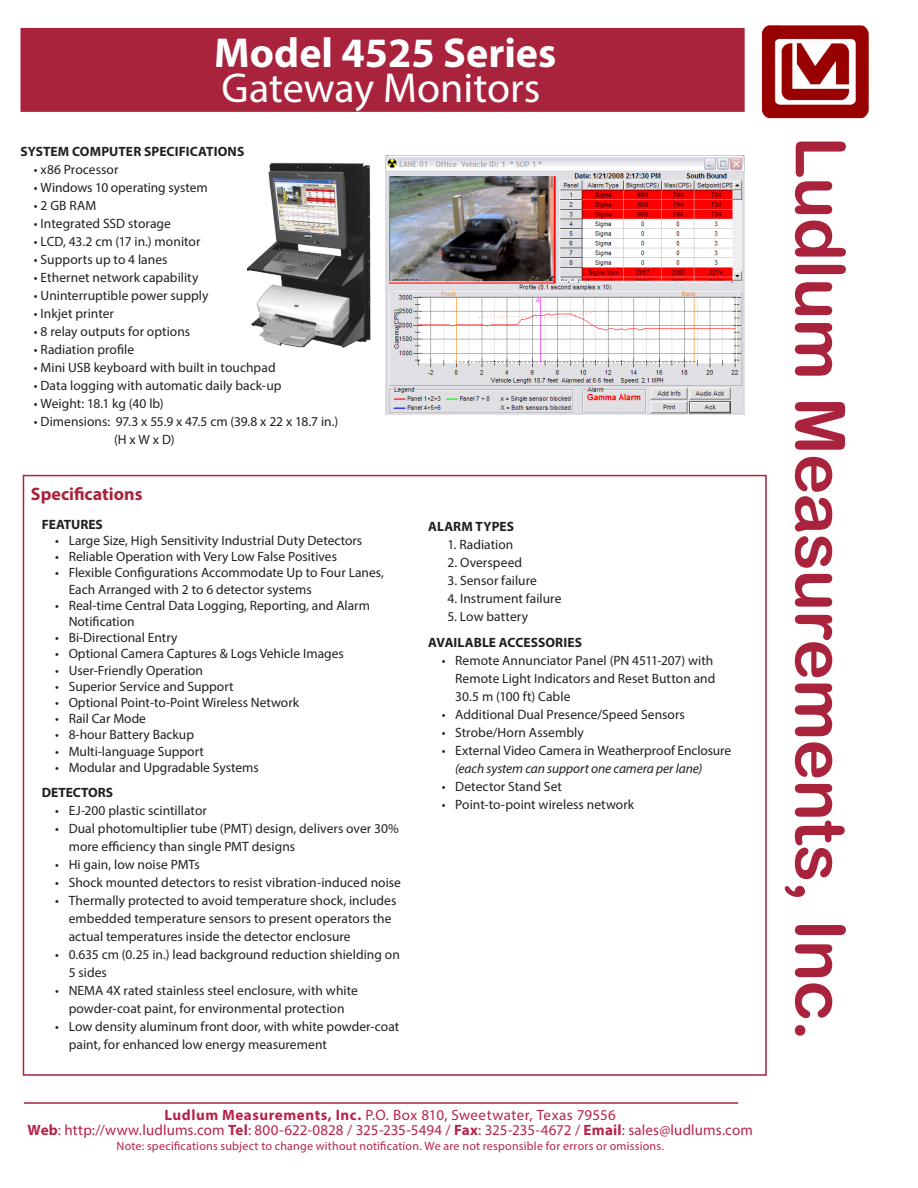
<style>
.page{position:relative;width:918px;height:1188px;background:#fff}
.page>*{position:absolute;margin:0;border:0;box-sizing:border-box;transform-origin:0 0}
.t1{font:69px "Arial Rounded MT Bold";letter-spacing:-.015em;color:#a9233d}
.t2{font:700 42px "Myriad Pro";color:#fff}
.t3{font:42px "Myriad Pro";color:#fff}
.Subhead_2{font:700 18px "Myriad Pro";color:#a9233d}
.t4{font:15px "Myriad Pro";letter-spacing:.01em;color:#b72348}
.t5{font:13.5px/18px "Myriad Pro";color:#231f20}
.t6{font:700 13.5px "Myriad Pro";letter-spacing:.005em;color:#231f20}
.t7{font:12px "Myriad Pro";letter-spacing:.02em;color:#b72348}
.s1{font-style:italic}
.s2{font-weight:700}
.s3{font-size:72px}
</style>
<div class="page">
<hr style="left:24px;top:1102px;width:714px;height:2px;background:#a9233d">
<div style="left:20px;top:28px;width:725px;height:84px;border:6px solid #a9233d"></div>
<div style="left:23px;top:31px;width:716px;height:78px;background:#a9233d"></div>
<img style="left:761px;top:25px;width:108px;height:93px">
<img style="left:248px;top:155px;width:143px;height:193px">
<img style="left:386px;top:156px;width:359px;height:259px">
<p class="t2" style="left:214px;top:26px;width:344px">Model 4525 Series</p>
<p class="t3" style="left:222px;top:62px;width:320px">Gateway Monitors</p>
<p class="t6" style="left:20px;top:142px;width:225px">SYSTEM COMPUTER SPECIFICATIONS</p>
<p class="t5" style="left:34px;top:160px;width:86px">• x86 Processor</p>
<p class="t5" style="left:34px;top:178px;width:175px">• Windows 10 operating system</p>
<p class="t5" style="left:34px;top:196px;width:64px">• 2 GB RAM</p>
<p class="t5" style="left:34px;top:214px;width:139px">• Integrated SSD storage</p>
<p class="t5" style="left:34px;top:232px;width:168px">• LCD, 43.2 cm (17 in.) monitor</p>
<p class="t5" style="left:34px;top:250px;width:135px">• Supports up to 4 lanes</p>
<p class="t5" style="left:34px;top:268px;width:166px">• Ethernet network capability</p>
<p class="t5" style="left:34px;top:286px;width:176px">• Uninterruptible power supply</p>
<p class="t5" style="left:34px;top:304px;width:82px">• Inkjet printer</p>
<p class="t5" style="left:34px;top:322px;width:158px">• 8 relay outputs for options</p>
<p class="t5" style="left:34px;top:340px;width:102px">• Radiation profile</p>
<p class="t5" style="left:34px;top:358px;width:243px">• Mini USB keyboard with built in touchpad</p>
<p class="t5" style="left:34px;top:376px;width:249px">• Data logging with automatic daily back-up</p>
<p class="t5" style="left:34px;top:394px;width:131px">• Weight: 18.1 kg (40 lb)</p>
<p class="t5" style="left:34px;top:412px;width:306px">• Dimensions: 97.3 x 55.9 x 47.5 cm (39.8 x 22 x 18.7 in.)</p>
<p class="t5" style="left:114px;top:430px;width:62px">(H x W x D)</p>
<p class="Subhead_2" style="left:31px;top:482px;width:113px">Specifications</p>
<p class="t6" style="left:42px;top:515px;width:63px">FEATURES</p>
<p class="t5" style="left:55px;top:531px;width:309px">• Large Size, High Sensitivity Industrial Duty Detectors</p>
<p class="t5" style="left:55px;top:547px;width:283px">• Reliable Operation with Very Low False Positives</p>
<p class="t5" style="left:69px;top:565px;width:317px;line-height:16.2px;text-indent:-14px">• Flexible Configurations Accommodate Up to Four Lanes,<br>Each Arranged with 2 to 6 detector systems</p>
<p class="t5" style="left:69px;top:597px;width:303px;line-height:16.2px;text-indent:-14px">• Real-time Central Data Logging, Reporting, and Alarm<br>Notification</p>
<p class="t5" style="left:55px;top:628px;width:124px">• Bi-Directional Entry</p>
<p class="t5" style="left:55px;top:645px;width:290px">• Optional Camera Captures &amp; Logs Vehicle Images</p>
<p class="t5" style="left:55px;top:661px;width:149px">• User-Friendly Operation</p>
<p class="t5" style="left:55px;top:677px;width:180px">• Superior Service and Support</p>
<p class="t5" style="left:55px;top:693px;width:245px">• Optional Point-to-Point Wireless Network</p>
<p class="t5" style="left:55px;top:709px;width:92px">• Rail Car Mode</p>
<p class="t5" style="left:55px;top:726px;width:140px">• 8-hour Battery Backup</p>
<p class="t5" style="left:55px;top:742px;width:150px">• Multi-language Support</p>
<p class="t5" style="left:55px;top:758px;width:205px">• Modular and Upgradable Systems</p>
<p class="t6" style="left:42px;top:784px;width:73px">DETECTORS</p>
<p class="t5" style="left:55px;top:802px;width:153px">• EJ-200 plastic scintillator</p>
<p class="t5" style="left:69px;top:820px;width:332px;text-indent:-14px">• Dual photomultiplier tube (PMT) design, delivers over 30% more efficiency than single PMT designs</p>
<p class="t5" style="left:55px;top:856px;width:146px">• Hi gain, low noise PMTs</p>
<p class="t5" style="left:55px;top:874px;width:347px">• Shock mounted detectors to resist vibration-induced noise</p>
<p class="t5" style="left:69px;top:892px;width:329px;text-indent:-14px">• Thermally protected to avoid temperature shock, includes embedded temperature sensors to present operators the actual temperatures inside the detector enclosure</p>
<p class="t5" style="left:69px;top:946px;width:333px;text-indent:-14px">• 0.635 cm (0.25 in.) lead background reduction shielding on<br>5 sides</p>
<p class="t5" style="left:55px;top:982px;width:304px;text-align:center">• NEMA 4X rated stainless steel enclosure, with white powder-coat paint, for environmental protection</p>
<p class="t5" style="left:69px;top:1018px;width:332px;text-indent:-14px">• Low density aluminum front door, with white powder-coat paint, for enhanced low energy measurement</p>
<p class="t6" style="left:428px;top:518px;width:87px">ALARM TYPES</p>
<p class="t5" style="left:447px;top:536px;width:67px">1. Radiation</p>
<p class="t5" style="left:447px;top:554px;width:76px">2. Overspeed</p>
<p class="t5" style="left:447px;top:572px;width:91px">3. Sensor failure</p>
<p class="t5" style="left:447px;top:590px;width:115px">4. Instrument failure</p>
<p class="t5" style="left:447px;top:608px;width:82px">5. Low battery</p>
<p class="t6" style="left:428px;top:633px;width:155px">AVAILABLE ACCESSORIES</p>
<p class="t5" style="left:455px;top:651px;width:262px;text-indent:-14px">• Remote Annunciator Panel (PN 4511-207) with<br>Remote Light Indicators and Reset Button and<br>30.5 m (100 ft) Cable</p>
<p class="t5" style="left:442px;top:705px;width:245px">• Additional Dual Presence/Speed Sensors</p>
<p class="t5" style="left:442px;top:723px;width:144px">• Strobe/Horn Assembly</p>
<p class="t5" style="left:455px;top:741px;width:278px;text-indent:-14px">• External Video Camera in Weatherproof Enclosure <span class="s1">(each system can support one camera per lane)</span></p>
<p class="t5" style="left:442px;top:777px;width:122px">• Detector Stand Set</p>
<p class="t5" style="left:442px;top:795px;width:194px">• Point-to-point wireless network</p>
<p class="t4" style="left:165px;top:1106px;width:453px"><span class="s2">Ludlum Measurements, Inc.</span> P.O. Box 810, Sweetwater, Texas 79556</p>
<p class="t4" style="left:28px;top:1121px;width:727px"><span class="s2">Web</span>: http://www.ludlums.com <span class="s2">Tel</span>: 800-622-0828 / 325-235-5494 / <span class="s2">Fax</span>: 325-235-4672 / <span class="s2">Email</span>: sales@ludlums.com</p>
<p class="t7" style="left:117px;top:1139px;width:549px">Note: specifications subject to change without notification. We are not responsible for errors or omissions.</p>
<p class="t1" style="left:861px;top:136px;width:907px;rotate:90deg">Ludlum Measurements, Inc<span class="s3">.</span></p>
</div>
